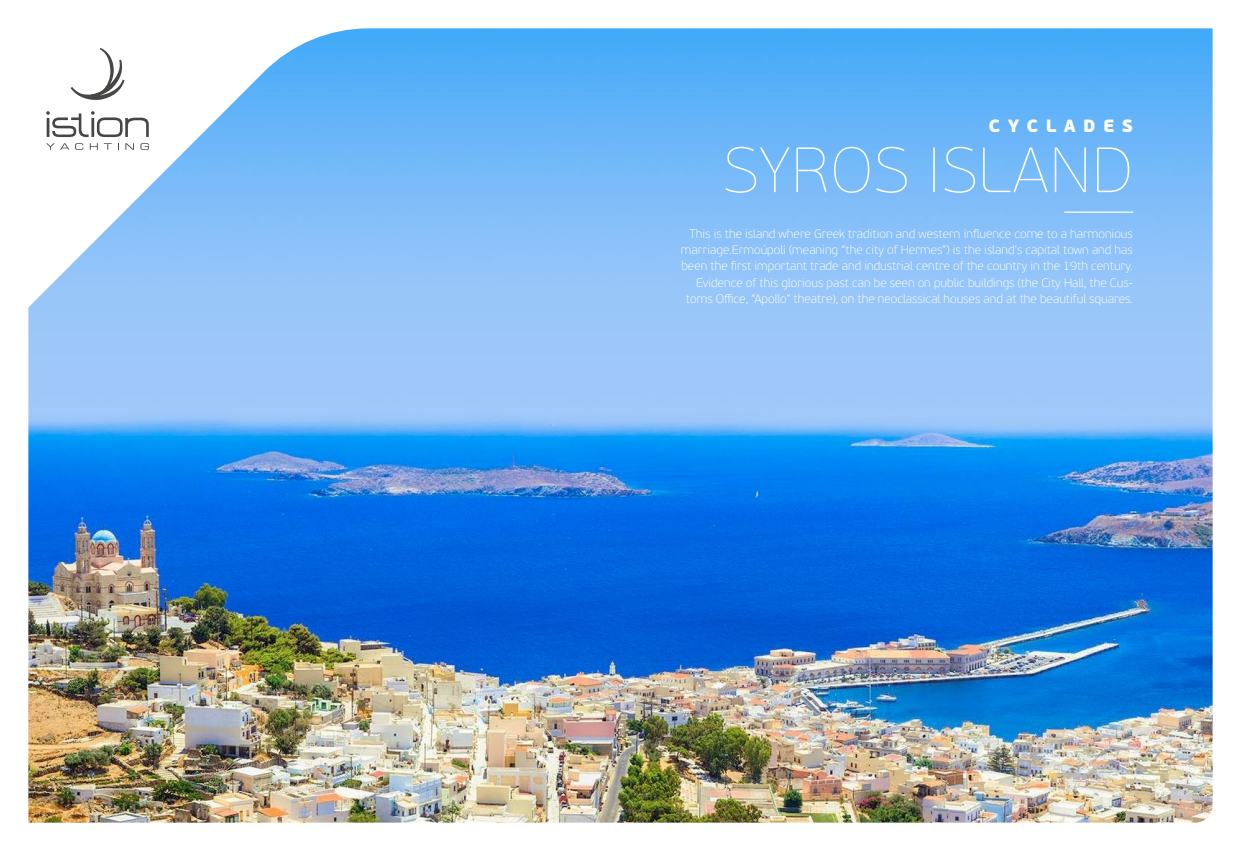
<style>
.page{position:relative;width:1241px;height:851px;background:#fff}
.page>*{position:absolute;margin:0;border:0;box-sizing:border-box;transform-origin:0 0}
.t1{font:63.75px "PF Beau Sans Pro X Thin";letter-spacing:.025em;color:#fff}
.t2{font:900 17.75px "PF Beau Sans Pro";letter-spacing:.42em;color:#fff}
.t3{font:100 12.25px/16.2px "PF Beau Sans Pro";color:#fff;text-align:right}
</style>
<div class="page">
<img style="left:28px;top:28px;width:1184px;height:794px">
<hr style="left:1064px;top:211px;width:68px;height:2px;background:#fff">
<svg style="left:70px;top:48px;width:56px;height:53px"></svg>
<svg style="left:46px;top:111px;width:103px;height:26px"></svg>
<svg style="left:46px;top:143px;width:23px;height:7px"></svg>
<svg style="left:75px;top:143px;width:8px;height:7px"></svg>
<svg style="left:90px;top:143px;width:8px;height:7px"></svg>
<svg style="left:104px;top:143px;width:8px;height:7px"></svg>
<svg style="left:125px;top:143px;width:9px;height:7px"></svg>
<svg style="left:140px;top:143px;width:9px;height:7px"></svg>
<h2 class="t2" style="left:988px;top:114px;width:146px">CYCLADES</h2>
<h1 class="t1" style="left:723px;top:134px;width:410px">SYROS ISLAND</h1>
<p class="t3" style="left:681px;top:225px;width:453px">This is the island where Greek tradition and western influence come to a harmonious marriage.Ermoúpoli (meaning “the city of Hermes”) is the island’s capital town and has been the first important trade and industrial centre of the country in the 19th century.<br>Evidence of this glorious past can be seen on public buildings (the City Hall, the Cus&shy;toms Office, “Apollo” theatre), on the neoclassical houses and at the beautiful squares.</p>
</div>
